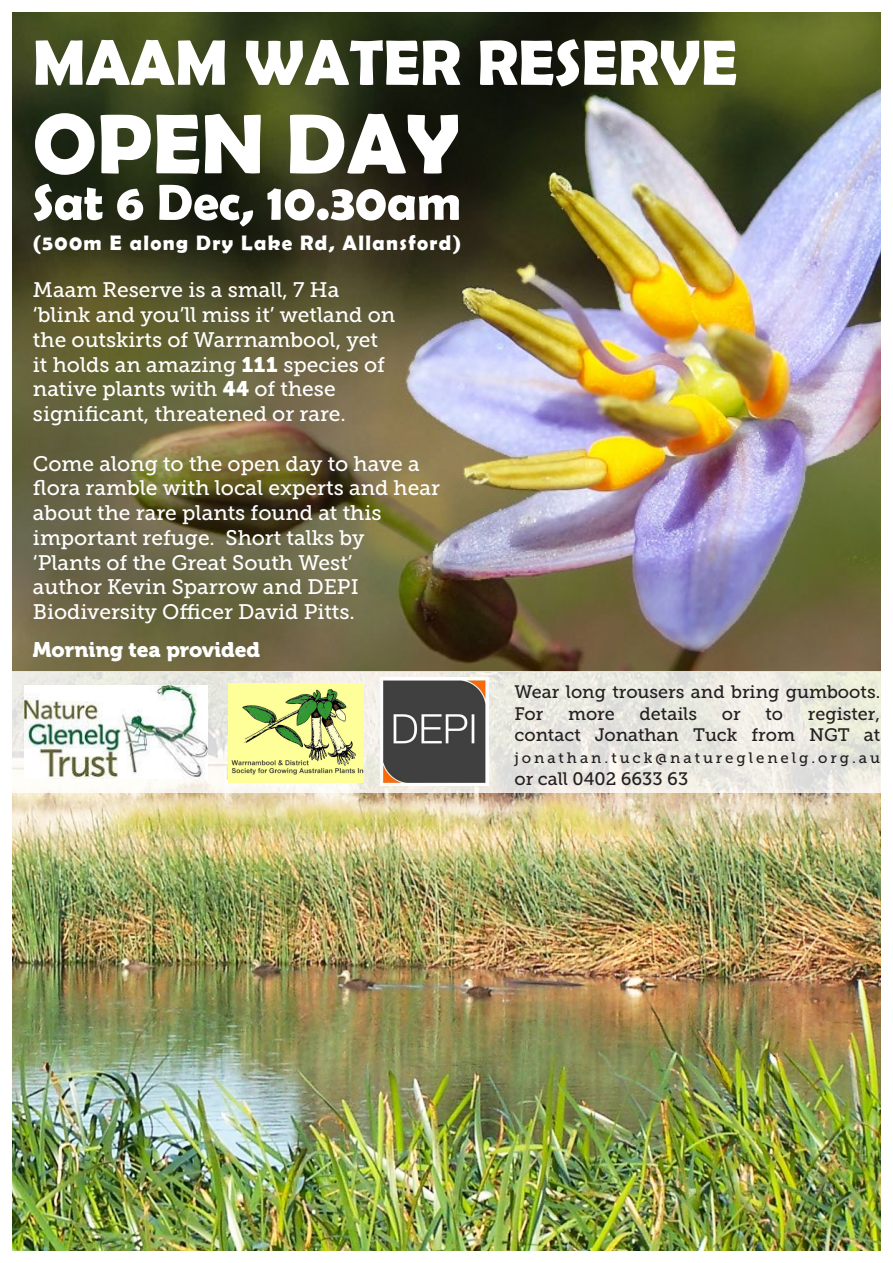
<style>
.page{position:relative;width:893px;height:1263px;background:#fff}
.page>*{position:absolute;margin:0;border:0;box-sizing:border-box;transform-origin:0 0}
.t1{font:700 85.5px "Berlin Sans FB Demi";color:#fff}
.t2{font:700 64.5px "Berlin Sans FB Demi";color:#fff}
.t3{font:700 51px "Berlin Sans FB Demi";color:#fff}
.t4{font:21px/24.8px "Museo Slab 500";color:#fff}
.t5{font:700 21px "Berlin Sans FB Demi";letter-spacing:.065em;color:#fff}
.t6{font:21px "Museo 900";color:#fff}
.t7{font:18px "Museo Slab 500";color:#231f20}
.t8{font:15px "Museo Slab 500";letter-spacing:.195em;color:#231f20}
.s1{font-family:"Museo 900"}
</style>
<div class="page">
<img style="left:13px;top:793px;width:867px;height:458px">
<img style="left:13px;top:13px;width:867px;height:659px">
<svg style="left:12px;top:672px;width:869px;height:121px;background:#ebeae2"></svg>
<img style="left:380px;top:677px;width:109px;height:108px">
<img style="left:24px;top:686px;width:183px;height:93px">
<img style="left:229px;top:683px;width:135px;height:99px">
<p class="t2" style="left:33px;top:25px;width:706px">MAAM WATER RESERVE</p>
<p class="t1" style="left:33px;top:94px;width:428px">OPEN DAY</p>
<p class="t3" style="left:33px;top:173px;width:430px">Sat 6 Dec, 10.30am</p>
<p class="t5" style="left:33px;top:230px;width:430px">(500m E along Dry Lake Rd, Allansford)</p>
<p class="t4" style="left:33px;top:278px;width:308px">Maam Reserve is a small, 7 Ha</p>
<p class="t4" style="left:33px;top:303px;width:364px">‘blink and you’ll miss it’ wetland on</p>
<p class="t4" style="left:33px;top:327px;width:347px">the outskirts of Warrnambool, yet</p>
<p class="t4" style="left:33px;top:352px;width:354px">it holds an amazing <span class="s1">111</span> species of</p>
<p class="t4" style="left:33px;top:377px;width:304px">native plants with <span class="s1">44</span> of these</p>
<p class="t4" style="left:33px;top:402px;width:314px">significant, threatened or rare.</p>
<p class="t4" style="left:33px;top:451px;width:408px">Come along to the open day to have a flora ramble with local experts and hear about the rare plants found at this</p>
<p class="t4" style="left:33px;top:525px;width:333px">important refuge. Short talks by</p>
<p class="t4" style="left:33px;top:550px;width:321px">‘Plants of the Great South West’</p>
<p class="t4" style="left:33px;top:575px;width:327px">author Kevin Sparrow and DEPI</p>
<p class="t4" style="left:33px;top:600px;width:323px">Biodiversity Officer David Pitts.</p>
<p class="t6" style="left:33px;top:638px;width:229px">Morning tea provided</p>
<p class="t7" style="left:514px;top:682px;width:367px">Wear long trousers and bring gumboots.</p>
<p class="t7" style="left:514px;top:703px;width:30px">For</p>
<p class="t7" style="left:568px;top:703px;width:48px">more</p>
<p class="t7" style="left:640px;top:703px;width:59px">details</p>
<p class="t7" style="left:722px;top:703px;width:20px">or</p>
<p class="t7" style="left:765px;top:703px;width:19px">to</p>
<p class="t7" style="left:808px;top:703px;width:74px">register,</p>
<p class="t7" style="left:514px;top:725px;width:367px">contact Jonathan Tuck from NGT at</p>
<p class="t8" style="left:514px;top:749px;width:367px">jonathan.tuck@natureglenelg.org.au</p>
<p class="t7" style="left:514px;top:768px;width:175px">or call 0402 6633 63</p>
</div>
